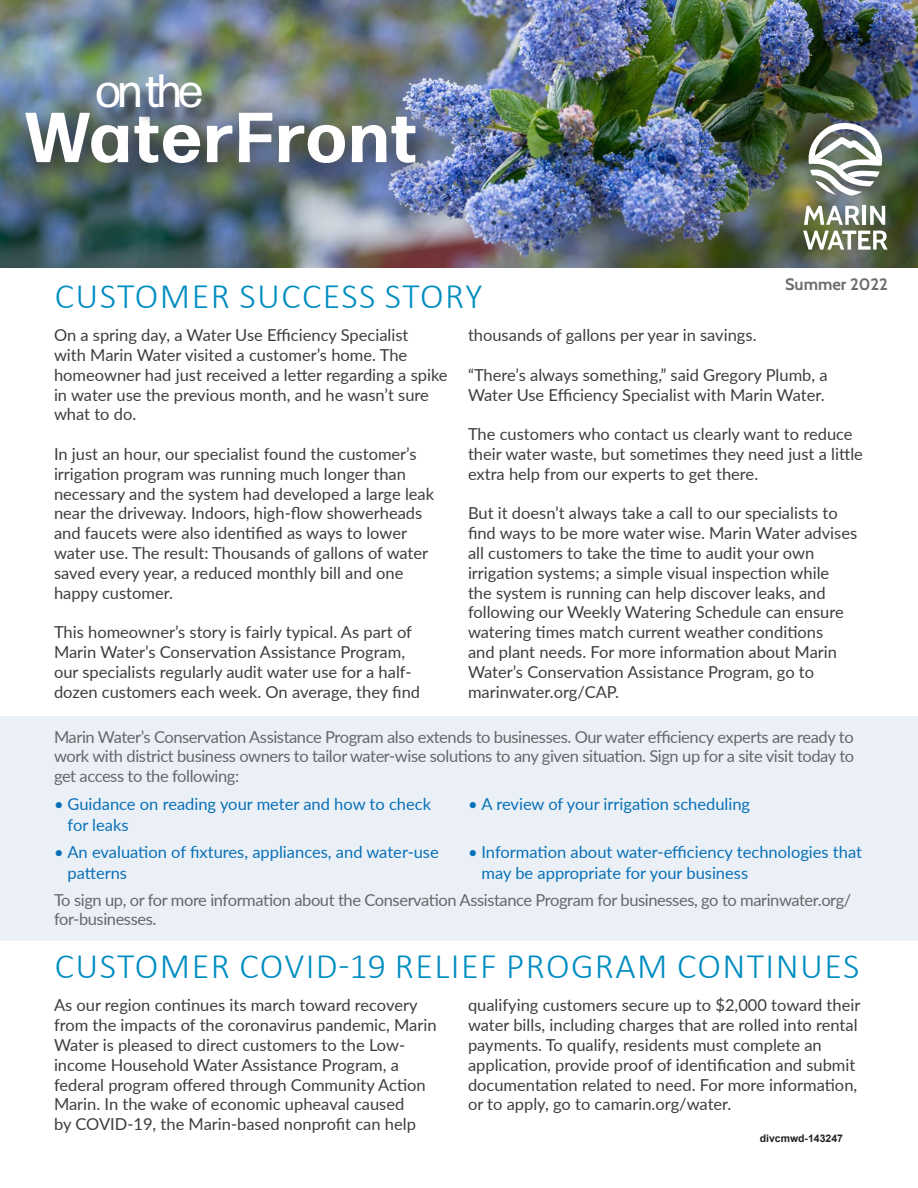
<style>
.page{position:relative;width:918px;height:1188px;background:#fff}
.page>*{position:absolute;margin:0;border:0;box-sizing:border-box;transform-origin:0 0}
.t1{font:700 70.5px "Forma DJR Deck";letter-spacing:.05em;color:#fff}
.t2{font:46.5px "Forma DJR Deck";color:#fff}
.Content_head_A{font:300 36px "Calibri";letter-spacing:.04em;color:#008dc1}
.t3{font:16.5px/19.8px "Lato";color:#3e3e3f}
.Paragraph_Style_7{font:16.5px/19.5px "Lato";letter-spacing:-.025em;color:#67676a;text-align:justify}
.t4{font:16.5px/21px "Lato";color:#0971b7}
.issue_date{font:16.5px "Cabin";color:#6c6d70}
.print_code{font:700 10.5px "Arial";color:#231f20}
</style>
<div class="page">
<img style="left:0;top:0;width:918px;height:268px">
<div style="left:11px;top:96px;width:433px;height:96px;background:#231f20;opacity:.75"></div>
<div style="left:99px;top:76px;width:121px;height:50px;background:#231f20;opacity:.75"></div>
<svg style="left:807px;top:120px;width:75px;height:76px"></svg>
<svg style="left:804px;top:206px;width:56px;height:19px"></svg>
<hr style="left:862px;top:206px;width:4px;height:19px;background:#fff">
<svg style="left:870px;top:206px;width:15px;height:19px"></svg>
<svg style="left:803px;top:231px;width:85px;height:19px"></svg>
<div style="left:0;top:716px;width:918px;height:225px;background:#ebf0f7"></div>
<h2 class="t2" style="left:96px;top:62px;width:109px">on the</h2>
<h1 class="t1" style="left:25px;top:92px;width:393px">WaterFront</h1>
<p class="issue_date" style="left:785px;top:271px;width:104px">Summer 2022</p>
<p class="Content_head_A" style="left:55px;top:274px;width:429px">CUSTOMER SUCCESS STORY</p>
<p class="t3" style="left:54px;top:325px;width:395px">On a spring day, a Water Use Efficiency Specialist<br>with Marin Water visited a customer’s home. The homeowner had just received a letter regarding a spike in water use the previous month, and he wasn’t sure what to do.</p>
<p class="t3" style="left:54px;top:443px;width:382px">In just an hour, our specialist found the customer’s irrigation program was running much longer than necessary and the system had developed a large leak near the driveway. Indoors, high-flow showerheads and faucets were also identified as ways to lower water use. The result: Thousands of gallons of water saved every year, a reduced monthly bill and one happy customer.</p>
<p class="t3" style="left:54px;top:622px;width:368px">This homeowner’s story is fairly typical. As part of Marin Water’s Conservation Assistance Program, our specialists regularly audit water use for a half&shy;dozen customers each week. On average, they find</p>
<p class="t3" style="left:468px;top:325px;width:290px">thousands of gallons per year in savings.</p>
<p class="t3" style="left:468px;top:364px;width:361px">“There’s always something,” said Gregory Plumb, a<br>Water Use Efficiency Specialist with Marin Water.</p>
<p class="t3" style="left:468px;top:424px;width:396px">The customers who contact us clearly want to reduce their water waste, but sometimes they need just a little extra help from our experts to get there.</p>
<p class="t3" style="left:468px;top:503px;width:391px">But it doesn’t always take a call to our specialists to find ways to be more water wise. Marin Water advises all customers to take the time to audit your own irrigation systems; a simple visual inspection while<br>the system is running can help discover leaks, and following our Weekly Watering Schedule can ensure watering times match current weather conditions<br>and plant needs. For more information about Marin Water’s Conservation Assistance Program, go to marinwater.org/CAP.</p>
<p class="Paragraph_Style_7" style="left:54px;top:726px;width:802px">Marin Water’s Conservation Assistance Program also extends to businesses. Our water efficiency experts are ready to work with district business owners to tailor water-wise solutions to any given situation. Sign up for a site visit today to get access to the following:</p>
<p class="t4" style="left:68px;top:792px;width:365px;text-indent:-14px">• Guidance on reading your meter and how to check for leaks</p>
<p class="t4" style="left:68px;top:841px;width:373px;text-indent:-14px">• An evaluation of fixtures, appliances, and water-use patterns</p>
<p class="t4" style="left:468px;top:792px;width:284px">• A review of your irrigation scheduling</p>
<p class="t4" style="left:482px;top:841px;width:382px;text-indent:-14px">• Information about water-efficiency technologies that may be appropriate for your business</p>
<p class="Paragraph_Style_7" style="left:54px;top:889px;width:799px">To sign up, or for more information about the Conservation Assistance Program for businesses, go to marinwater.org/ for-businesses.</p>
<p class="Content_head_A" style="left:55px;top:944px;width:806px">CUSTOMER COVID-19 RELIEF PROGRAM CONTINUES</p>
<p class="t3" style="left:54px;top:995px;width:384px">As our region continues its march toward recovery from the impacts of the coronavirus pandemic, Marin Water is pleased to direct customers to the Low&shy;income Household Water Assistance Program, a federal program offered through Community Action Marin. In the wake of economic upheaval caused<br>by COVID-19, the Marin-based nonprofit can help</p>
<p class="t3" style="left:468px;top:995px;width:394px">qualifying customers secure up to $2,000 toward their water bills, including charges that are rolled into rental payments. To qualify, residents must complete an application, provide proof of identification and submit documentation related to need. For more information, or to apply, go to camarin.org/water.</p>
<p class="print_code" style="left:760px;top:1131px;width:85px">divcmwd-143247</p>
</div>
